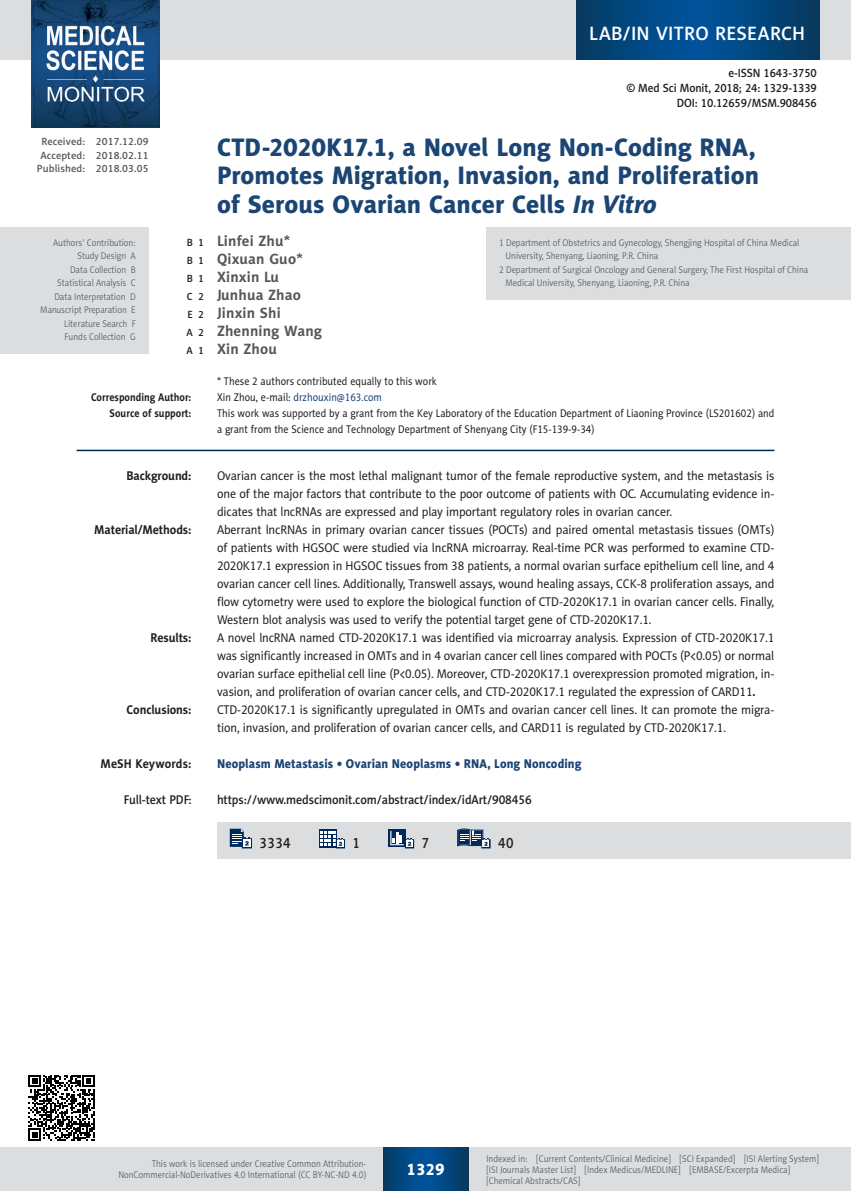
<style>
.page{position:relative;width:851px;height:1191px;background:#fff}
.page>*{position:absolute;margin:0;border:0;box-sizing:border-box;transform-origin:0 0}
.MSM_Tytul{font:25.5px/28.5px "Naomi Sans EFN Heavy";color:#1a4574}
.t1{font:19.5px "Naomi Sans EFN Medium";letter-spacing:.01em;color:#fff}
.t2{font:16.5px "Naomi Sans EFN Heavy";color:#fff}
.MSM_Autorzy{font:700 15px "Naomi Sans EFN";letter-spacing:.01em;color:#57585a}
.MSM_dane{font:15px "Naomi Sans EFN Medium";letter-spacing:.03em;color:#231f20;scale:.9 1}
.MSM_Summary_body{font:12.75px/18px "Naomi Sans EFN";letter-spacing:-.01em;color:#231f20;text-align:justify;scale:.95 1}
.MSM_full_text_pdf{font:12.75px "Naomi Sans EFN Medium";letter-spacing:-.01em;color:#231f20;scale:.95 1}
.MSM_keywords{font:12.75px "Naomi Sans EFN Heavy";letter-spacing:.01em;color:#1a4574;scale:.95 1}
.MSM_Summary_body-2{font:700 12.75px "Naomi Sans EFN";letter-spacing:-.01em;color:#231f20;scale:.95 1}
.MSM_keywords-2{font:700 12.75px "Naomi Sans EFN";letter-spacing:.005em;color:#231f20;scale:.95 1}
.MSM_full_text_pdf-2{font:12px "Naomi Sans EFN Medium";letter-spacing:-.01em;color:#231f20;scale:.95 1}
.MSM_Support{font:11.25px/15.8px "Naomi Sans EFN";color:#231f20;scale:.9 1}
.MSM_Adres{font:11.25px "Naomi Sans EFN";color:#231f20;scale:.9 1}
.MSM_Adres-2{font:11.25px "Naomi Sans EFN";color:#1a4574;scale:.9 1}
.MSM_Adres-3{font:700 11.25px "Naomi Sans EFN";color:#231f20;scale:.9 1}
.MSM_Support-2{font:700 11.25px "Naomi Sans EFN";color:#231f20;scale:.9 1}
.t3{font:10.5px "Naomi Sans EFN Medium";letter-spacing:.01em;color:#57585a}
.MSM_Afiliacja{font:9.75px/11.2px "Naomi Sans EFN Light";color:#57585a;scale:.9 1}
.s1{font-style:italic}
.s2{font-family:"Naomi Sans EFN Medium";font-weight:400;font-size:10.5px;color:#231f20}
.s3{color:#231f20}
.s4{font-weight:700}
</style>
<div class="page">
<div style="left:217px;top:822px;width:633px;height:36px;background:#dcdddf"></div>
<svg style="left:230px;top:828px;width:22px;height:20px"></svg>
<div style="left:319px;top:829px;width:17px;height:18px;background:#00295c"></div>
<svg style="left:320px;top:830px;width:25px;height:18px"></svg>
<div style="left:388px;top:829px;width:18px;height:18px;background:#00295c"></div>
<svg style="left:390px;top:831px;width:24px;height:17px"></svg>
<svg style="left:457px;top:828px;width:33px;height:20px"></svg>
<hr style="left:77px;top:450px;width:697px;height:1px;background:#00295c">
<div style="left:0;top:228px;width:148px;height:126px;background:#dcdddf"></div>
<div style="left:486px;top:228px;width:364px;height:72px;background:#dcdddf"></div>
<svg style="left:28px;top:1075px;width:67px;height:66px"></svg>
<div style="left:0;top:1148px;width:850px;height:43px;background:#dcdddf"></div>
<svg style="left:383px;top:1147px;width:85px;height:43px;background:#02477e"></svg>
<div style="left:0;top:0;width:850px;height:60px;background:#dcdddf"></div>
<img style="left:32px;top:0;width:127px;height:128px">
<svg style="left:576px;top:0;width:243px;height:60px;background:#02477e"></svg>
<h2 class="t1" style="left:589px;top:22px;width:217px">LAB/IN VITRO RESEARCH</h2>
<p class="MSM_full_text_pdf-2" style="left:728px;top:66px;width:95px">e-ISSN 1643-3750</p>
<p class="MSM_full_text_pdf-2" style="left:626px;top:81px;width:202px">© Med Sci Monit, 2018; 24: 1329-1339</p>
<p class="MSM_full_text_pdf-2" style="left:676px;top:96px;width:149px">DOI: 10.12659/MSM.908456</p>
<p class="MSM_Tytul" style="left:217px;top:132px;width:543px">CTD-2020K17.1, a Novel Long Non-Coding RNA,<br>Promotes Migration, Invasion, and Proliferation of Serous Ovarian Cancer Cells <span class="s1">In Vitro</span></p>
<p class="MSM_Autorzy" style="left:187px;top:232px;width:105px"><span class="s2">B 1</span> Linfei Zhu*</p>
<p class="MSM_Autorzy" style="left:187px;top:250px;width:118px"><span class="s2">B 1</span> Qixuan Guo*</p>
<p class="MSM_Autorzy" style="left:187px;top:268px;width:94px"><span class="s2">B 1</span> Xinxin Lu</p>
<p class="MSM_Autorzy" style="left:187px;top:286px;width:115px"><span class="s2">C 2</span> Junhua Zhao</p>
<p class="MSM_Autorzy" style="left:187px;top:304px;width:95px"><span class="s2">E 2</span> Jinxin Shi</p>
<p class="MSM_Autorzy" style="left:186px;top:322px;width:137px"><span class="s2">A 2</span> Zhenning Wang</p>
<p class="MSM_Autorzy" style="left:186px;top:340px;width:92px"><span class="s2">A 1</span> Xin Zhou</p>
<p class="MSM_Adres" style="left:217px;top:375px;width:246px">* These 2 authors contributed equally to this work</p>
<p class="MSM_Adres-3" style="left:91px;top:391px;width:113px">Corresponding Author:</p>
<p class="MSM_Adres-2" style="left:217px;top:391px;width:185px"><span class="s3">Xin Zhou, e-mail:</span> drzhouxin@163.com</p>
<p class="MSM_Support-2" style="left:110px;top:406px;width:92px">Source of support:</p>
<p class="MSM_Support" style="left:217px;top:405px;width:620px">This work was supported by a grant from the Key Laboratory of the Education Department of Liaoning Province (LS201602) and a grant from the Science and Technology Department of Shenyang City (F15-139-9-34)</p>
<p class="MSM_Summary_body-2" style="left:126px;top:468px;width:70px">Background:</p>
<p class="MSM_Summary_body" style="left:217px;top:467px;width:588px">Ovarian cancer is the most lethal malignant tumor of the female reproductive system, and the metastasis is one of the major factors that contribute to the poor outcome of patients with OC. Accumulating evidence in&shy;dicates that lncRNAs are expressed and play important regulatory roles in ovarian cancer.</p>
<p class="MSM_Summary_body-2" style="left:94px;top:522px;width:104px">Material/Methods:</p>
<p class="MSM_Summary_body" style="left:217px;top:521px;width:588px">Aberrant lncRNAs in primary ovarian cancer tissues (POCTs) and paired omental metastasis tissues (OMTs) of patients with HGSOC were studied via lncRNA microarray. Real-time PCR was performed to examine CTD-2020K17.1 expression in HGSOC tissues from 38 patients, a normal ovarian surface epithelium cell line, and 4 ovarian cancer cell lines. Additionally, Transwell assays, wound healing assays, CCK-8 proliferation assays, and flow cytometry were used to explore the biological function of CTD-2020K17.1 in ovarian cancer cells. Finally, Western blot analysis was used to verify the potential target gene of CTD-2020K17.1.</p>
<p class="MSM_Summary_body-2" style="left:150px;top:630px;width:45px">Results:</p>
<p class="MSM_Summary_body" style="left:217px;top:629px;width:588px">A novel lncRNA named CTD-2020K17.1 was identified via microarray analysis. Expression of CTD-2020K17.1 was significantly increased in OMTs and in 4 ovarian cancer cell lines compared with POCTs (P&lt;0.05) or normal ovarian surface epithelial cell line (P&lt;0.05). Moreover, CTD-2020K17.1 overexpression promoted migration, in&shy;vasion, and proliferation of ovarian cancer cells, and CTD-2020K17.1 regulated the expression of CARD11<span class="s4">.</span></p>
<p class="MSM_Summary_body-2" style="left:127px;top:702px;width:70px">Conclusions:</p>
<p class="MSM_Summary_body" style="left:217px;top:701px;width:588px">CTD-2020K17.1 is significantly upregulated in OMTs and ovarian cancer cell lines. It can promote the migra&shy;tion, invasion, and proliferation of ovarian cancer cells, and CARD11 is regulated by CTD-2020K17.1.</p>
<p class="MSM_keywords-2" style="left:100px;top:756px;width:97px">MeSH Keywords:</p>
<p class="MSM_keywords" style="left:217px;top:756px;width:385px">Neoplasm Metastasis • Ovarian Neoplasms • RNA, Long Noncoding</p>
<p class="MSM_full_text_pdf" style="left:124px;top:792px;width:73px">Full-text PDF:</p>
<p class="MSM_full_text_pdf" style="left:217px;top:792px;width:333px">https://www.medscimonit.com/abstract/index/idArt/908456</p>
<p class="t3" style="left:41px;top:136px;width:109px">Received: 2017.12.09</p>
<p class="t3" style="left:40px;top:149px;width:110px">Accepted: 2018.02.11</p>
<p class="t3" style="left:37px;top:163px;width:113px">Published: 2018.03.05</p>
<p class="MSM_Afiliacja" style="left:53px;top:237px;width:93px">Authors’ Contribution:</p>
<p class="MSM_Afiliacja" style="left:77px;top:250px;width:66px">Study Design A</p>
<p class="MSM_Afiliacja" style="left:70px;top:264px;width:74px">Data Collection B</p>
<p class="MSM_Afiliacja" style="left:57px;top:277px;width:89px">Statistical Analysis C</p>
<p class="MSM_Afiliacja" style="left:54px;top:291px;width:92px">Data Interpretation D</p>
<p class="MSM_Afiliacja" style="left:40px;top:304px;width:107px">Manuscript Preparation E</p>
<p class="MSM_Afiliacja" style="left:64px;top:318px;width:81px">Literature Search F</p>
<p class="MSM_Afiliacja" style="left:65px;top:331px;width:80px">Funds Collection G</p>
<p class="MSM_Afiliacja" style="left:505px;top:236px;width:328px;line-height:13.5px;text-indent:-6px">1 Department of Obstetrics and Gynecology, Shengjing Hospital of China Medical<br>University, Shenyang, Liaoning, P.R. China</p>
<p class="MSM_Afiliacja" style="left:505px;top:263px;width:338px;line-height:13.5px;text-indent:-6px">2 Department of Surgical Oncology and General Surgery, The First Hospital of China<br>Medical University, Shenyang, Liaoning, P.R. China</p>
<p class="MSM_dane" style="left:259px;top:834px;width:36px">3334</p>
<p class="MSM_dane" style="left:352px;top:834px;width:10px">1</p>
<p class="MSM_dane" style="left:421px;top:834px;width:10px">7</p>
<p class="MSM_dane" style="left:498px;top:834px;width:19px">40</p>
<p class="MSM_Afiliacja" style="left:118px;top:1158px;width:277px;text-align:right">This work is licensed under Creative Common Attribution-<br>NonCommercial-NoDerivatives 4.0 International (CC BY-NC-ND 4.0)</p>
<p class="t2" style="left:406px;top:1159px;width:40px">1329</p>
<p class="MSM_Afiliacja" style="left:486px;top:1152px;width:371px">Indexed in: [Current Contents/Clinical Medicine] [SCI Expanded] [ISI Alerting System] [ISI Journals Master List] [Index Medicus/MEDLINE] [EMBASE/Excerpta Medica] [Chemical Abstracts/CAS]</p>
</div>
